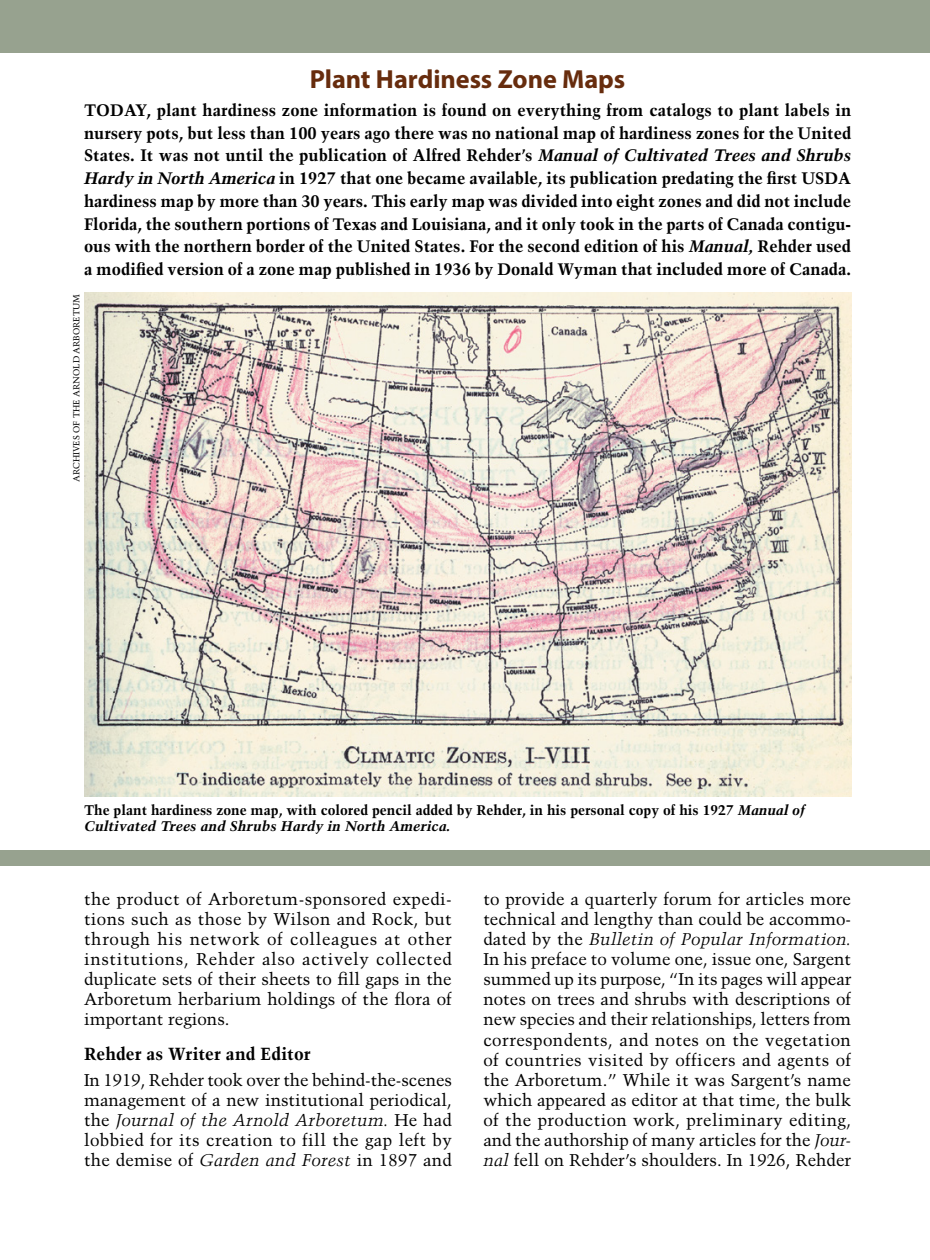
<style>
.page{position:relative;width:930px;height:1260px;background:#fff}
.page>*{position:absolute;margin:0;border:0;box-sizing:border-box;transform-origin:0 0}
.t1{font:700 26.25px "Myriad Pro";letter-spacing:-.005em;color:#672c0d}
.t2{font:700 17.5px "Trump Mediaeval";color:#000}
.t3{font:16.97px/20.1px "Trump Mediaeval";letter-spacing:.01em;color:#000;text-align:justify}
.t4{font:700 16.62px/22.8px "Trump Mediaeval";color:#000;text-align:justify}
.t5{font:700 14px/16.6px "Trump Mediaeval";color:#000}
.t6{font:8.75px "Trump Mediaeval";color:#000}
.s1{font-style:italic}
</style>
<div class="page">
<img style="left:84px;top:292px;width:766px;height:504px">
<div style="left:0;top:0;width:929px;height:52px;background:#97a28f"></div>
<div style="left:0;top:850px;width:929px;height:16px;background:#97a28f"></div>
<h1 class="t1" style="left:310px;top:62px;width:317px">Plant Hardiness Zone Maps</h1>
<p class="t4" style="left:84px;top:98px;width:768px">TODAY, plant hardiness zone information is found on everything from catalogs to plant labels in nursery pots, but less than 100 years ago there was no national map of hardiness zones for the United States. It was not until the publication of Alfred Rehder’s <span class="s1">Manual of Cultivated Trees and Shrubs Hardy in North America</span> in 1927 that one became available, its publication predating the first USDA hardiness map by more than 30 years. This early map was divided into eight zones and did not include Florida, the southern portions of Texas and Louisiana, and it only took in the parts of Canada contigu&shy;ous with the northern border of the United States. For the second edition of his <span class="s1">Manual,</span> Rehder used a modified version of a zone map published in 1936 by Donald Wyman that included more of Canada.</p>
<p class="t6" style="left:71px;top:482px;width:190px;rotate:-90deg">ARCHIVES OF THE ARNOLD ARBORETUM</p>
<p class="t5" style="left:84px;top:801px;width:722px">The plant hardiness zone map, with colored pencil added by Rehder, in his personal copy of his 1927 <span class="s1">Manual of<br>Cultivated Trees and Shrubs Hardy in North America.</span></p>
<p class="t3" style="left:84px;top:888px;width:369px">the product of Arboretum-sponsored expedi&shy;tions such as those by Wilson and Rock, but through his network of colleagues at other institutions, Rehder also actively collected duplicate sets of their sheets to fill gaps in the Arboretum herbarium holdings of the flora of important regions.</p>
<p class="t2" style="left:84px;top:1043px;width:228px">Rehder as Writer and Editor</p>
<p class="t3" style="left:84px;top:1070px;width:369px">In 1919, Rehder took over the behind-the-scenes management of a new institutional periodical, the <span class="s1">Journal of the Arnold Arboretum.</span> He had lobbied for its creation to fill the gap left by the demise of <span class="s1">Garden and Forest</span> in 1897 and</p>
<p class="t3" style="left:483px;top:888px;width:369px">to provide a quarterly forum for articles more technical and lengthy than could be accommo&shy;dated by the <span class="s1">Bulletin of Popular Information.<br></span>In his preface to volume one, issue one, Sargent summed up its purpose, “In its pages will appear notes on trees and shrubs with descriptions of new species and their relationships, letters from correspondents, and notes on the vegetation of countries visited by officers and agents of the Arboretum.” While it was Sargent’s name which appeared as editor at that time, the bulk of the production work, preliminary editing, and the authorship of many articles for the <span class="s1">Jour&shy;nal</span> fell on Rehder’s shoulders. In 1926, Rehder</p>
</div>
